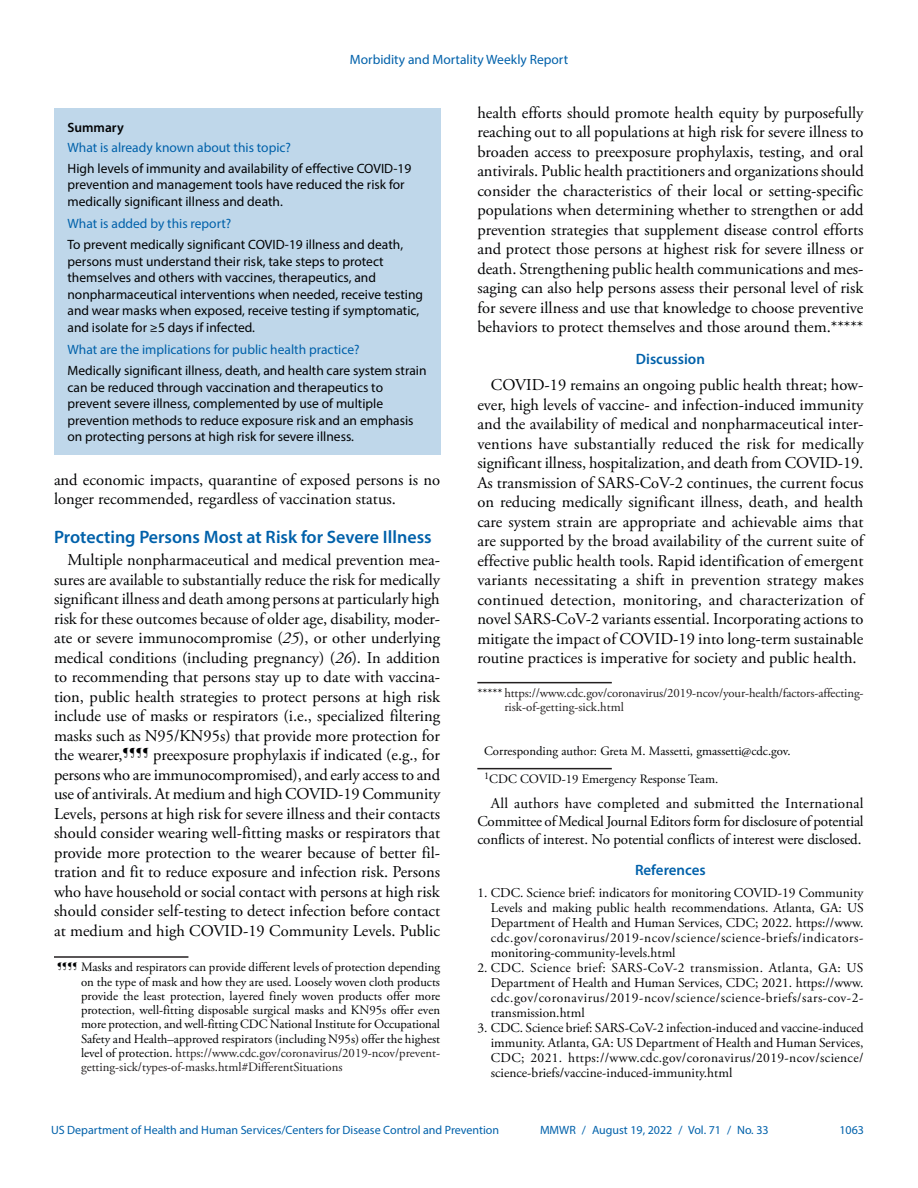
<style>
.page{position:relative;width:918px;height:1188px;background:#fff}
.page>*{position:absolute;margin:0;border:0;box-sizing:border-box;transform-origin:0 0}
.Heading_1{font:600 18px "Myriad Pro";color:#0061aa}
.Paragraph{font:16.5px/19.5px "Adobe Garamond Pro";color:#010203;text-align:justify}
.Conflict_of_Interest{font:15px/18px "Adobe Garamond Pro";letter-spacing:-.01em;color:#010203;text-align:justify}
.Discussion_Heading{font:600 15px "Myriad Pro";color:#0061aa}
.Ref_Title{font:600 15px "Myriad Pro";color:#0061aa}
.References{font:13.5px/15px "Adobe Garamond Pro";color:#010203;text-align:justify}
.Summary_Box_Text{font:13.5px/16.5px "Myriad Pro";color:#010203}
.Summary_Box_Heading{font:13.5px "Myriad Pro";color:#0061aa}
.Summary_Box_Ttile{font:600 13.5px "Myriad Pro";color:#010203}
.footnote_w_rule_text{font:12.75px/14.2px "Adobe Garamond Pro";color:#010203;text-align:justify}
.footnote_w_rule_text-2{font:12.75px/14.2px "Adobe Garamond Pro";color:#231f20}
.Corresponding_Author{font:12.75px "Adobe Garamond Pro";color:#010203}
.Author_Affiliations{font:12.75px "Adobe Garamond Pro";color:#010203}
.t1{font:12px "Myriad Pro";color:#0061aa}
.s1{font-style:italic}
.s2{color:#231f20}
.s3{color:#010203}
</style>
<div class="page">
<div style="left:54px;top:108px;width:386px;height:347px;background:#bfd7ea"></div>
<hr style="left:477px;top:768px;width:135px;height:1px;background:#231f20">
<hr style="left:54px;top:956px;width:134px;height:2px;background:#231f20">
<hr style="left:477px;top:682px;width:135px;height:1px;background:#231f20">
<p class="Summary_Box_Heading" style="left:350px;top:51px;width:220px">Morbidity and Mortality Weekly Report</p>
<h1 class="Summary_Box_Ttile" style="left:68px;top:119px;width:58px">Summary</h1>
<h1 class="Summary_Box_Heading" style="left:68px;top:139px;width:225px">What is already known about this topic?</h1>
<p class="Summary_Box_Text" style="left:68px;top:160px;width:345px">High levels of immunity and availability of effective COVID-19 prevention and management tools have reduced the risk for medically significant illness and death.</p>
<h1 class="Summary_Box_Heading" style="left:68px;top:216px;width:165px">What is added by this report?</h1>
<p class="Summary_Box_Text" style="left:68px;top:236px;width:357px">To prevent medically significant COVID-19 illness and death, persons must understand their risk, take steps to protect themselves and others with vaccines, therapeutics, and nonpharmaceutical interventions when needed, receive testing and wear masks when exposed, receive testing if symptomatic, and isolate for ≥5 days if infected.</p>
<h1 class="Summary_Box_Heading" style="left:68px;top:342px;width:294px">What are the implications for public health practice?</h1>
<p class="Summary_Box_Text" style="left:68px;top:362px;width:361px">Medically significant illness, death, and health care system strain can be reduced through vaccination and therapeutics to prevent severe illness, complemented by use of multiple prevention methods to reduce exposure risk and an emphasis on protecting persons at high risk for severe illness.</p>
<p class="Paragraph" style="left:54px;top:470px;width:388px">and economic impacts, quarantine of exposed persons is no longer recommended, regardless of vaccination status.</p>
<h1 class="Heading_1" style="left:54px;top:526px;width:379px">Protecting Persons Most at Risk for Severe Illness</h1>
<p class="Paragraph" style="left:54px;top:551px;width:388px;text-indent:13px">Multiple nonpharmaceutical and medical prevention mea&shy;sures are available to substantially reduce the risk for medically significant illness and death among persons at particularly high risk for these outcomes because of older age, disability, moder&shy;ate or severe immunocompromise (<span class="s1">25</span>), or other underlying medical conditions (including pregnancy) (<span class="s1">26</span>). In addition to recommending that persons stay up to date with vaccina&shy;tion, public health strategies to protect persons at high risk include use of masks or respirators (i.e., specialized filtering masks such as N95/KN95s) that provide more protection for the wearer,<sup>¶¶¶¶</sup> preexposure prophylaxis if indicated (e.g., for persons who are immunocompromised), and early access to and use of antivirals. At medium and high COVID-19 Community Levels, persons at high risk for severe illness and their contacts should consider wearing well-fitting masks or respirators that provide more protection to the wearer because of better fil&shy;tration and fit to reduce exposure and infection risk. Persons who have household or social contact with persons at high risk should consider self-testing to detect infection before contact at medium and high COVID-19 Community Levels. Public</p>
<p class="footnote_w_rule_text" style="left:81px;top:961px;width:361px;text-indent:-24px"><sup>¶¶¶¶</sup> Masks and respirators can provide different levels of protection depending on the type of mask and how they are used. Loosely woven cloth products provide the least protection, layered finely woven products offer more protection, well-fitting disposable surgical masks and KN95s offer even more protection, and well-fitting CDC National Institute for Occupational Safety and Health–approved respirators (including N95s) offer the highest level of protection. <span class="s2">https://www.cdc.gov/coronavirus/2019-ncov/prevent-</span></p>
<p class="footnote_w_rule_text-2" style="left:81px;top:1060px;width:263px">getting-sick/types-of-masks.html#DifferentSituations</p>
<p class="Paragraph" style="left:477px;top:103px;width:388px">health efforts should promote health equity by purposefully reaching out to all populations at high risk for severe illness to broaden access to preexposure prophylaxis, testing, and oral antivirals. Public health practitioners and organizations should consider the characteristics of their local or setting-specific populations when determining whether to strengthen or add prevention strategies that supplement disease control efforts and protect those persons at highest risk for severe illness or death. Strengthening public health communications and mes&shy;saging can also help persons assess their personal level of risk for severe illness and use that knowledge to choose preventive behaviors to protect themselves and those around them.*****</p>
<h1 class="Discussion_Heading" style="left:636px;top:349px;width:71px">Discussion</h1>
<p class="Paragraph" style="left:477px;top:376px;width:388px;text-indent:13px">COVID-19 remains an ongoing public health threat; how&shy;ever, high levels of vaccine- and infection-induced immunity and the availability of medical and nonpharmaceutical inter&shy;ventions have substantially reduced the risk for medically significant illness, hospitalization, and death from COVID-19.<br>As transmission of SARS-CoV-2 continues, the current focus on reducing medically significant illness, death, and health care system strain are appropriate and achievable aims that are supported by the broad availability of the current suite of effective public health tools. Rapid identification of emergent variants necessitating a shift in prevention strategy makes continued detection, monitoring, and characterization of novel SARS-CoV-2 variants essential. Incorporating actions to mitigate the impact of COVID-19 into long-term sustainable routine practices is imperative for society and public health.</p>
<p class="footnote_w_rule_text-2" style="left:504px;top:686px;width:361px;text-indent:-27px"><span class="s3">*****</span> https://www.cdc.gov/coronavirus/2019-ncov/your-health/factors-affecting&shy;risk-of-getting-sick.html</p>
<p class="Corresponding_Author" style="left:484px;top:744px;width:308px">Corresponding author: Greta M. Massetti, gmassetti@cdc.gov.</p>
<p class="Author_Affiliations" style="left:484px;top:771px;width:236px"><sup>1</sup>CDC COVID-19 Emergency Response Team.</p>
<p class="Conflict_of_Interest" style="left:477px;top:795px;width:388px;text-indent:14px">All authors have completed and submitted the International Committee of Medical Journal Editors form for disclosure of potential conflicts of interest. No potential conflicts of interest were disclosed.</p>
<h1 class="Ref_Title" style="left:635px;top:861px;width:72px">References</h1>
<p class="References" style="left:491px;top:886px;width:374px;text-indent:-14px">1. CDC. Science brief: indicators for monitoring COVID-19 Community Levels and making public health recommendations. Atlanta, GA: US Department of Health and Human Services, CDC; 2022. https://www. cdc.gov/coronavirus/2019-ncov/science/science-briefs/indicators&shy;monitoring-community-levels.html</p>
<p class="References" style="left:491px;top:961px;width:374px;text-indent:-14px">2. CDC. Science brief: SARS-CoV-2 transmission. Atlanta, GA: US Department of Health and Human Services, CDC; 2021. https://www. cdc.gov/coronavirus/2019-ncov/science/science-briefs/sars-cov-2- transmission.html</p>
<p class="References" style="left:491px;top:1021px;width:374px;text-indent:-14px">3. CDC. Science brief: SARS-CoV-2 infection-induced and vaccine-induced immunity. Atlanta, GA: US Department of Health and Human Services, CDC; 2021. https://www.cdc.gov/coronavirus/2019-ncov/science/ science-briefs/vaccine-induced-immunity.html</p>
<p class="t1" style="left:51px;top:1123px;width:450px">US Department of Health and Human Services/Centers for Disease Control and Prevention</p>
<p class="t1" style="left:540px;top:1123px;width:230px">MMWR / August 19, 2022 / Vol. 71 / No. 33</p>
<p class="t1" style="left:839px;top:1123px;width:26px">1063</p>
</div>
